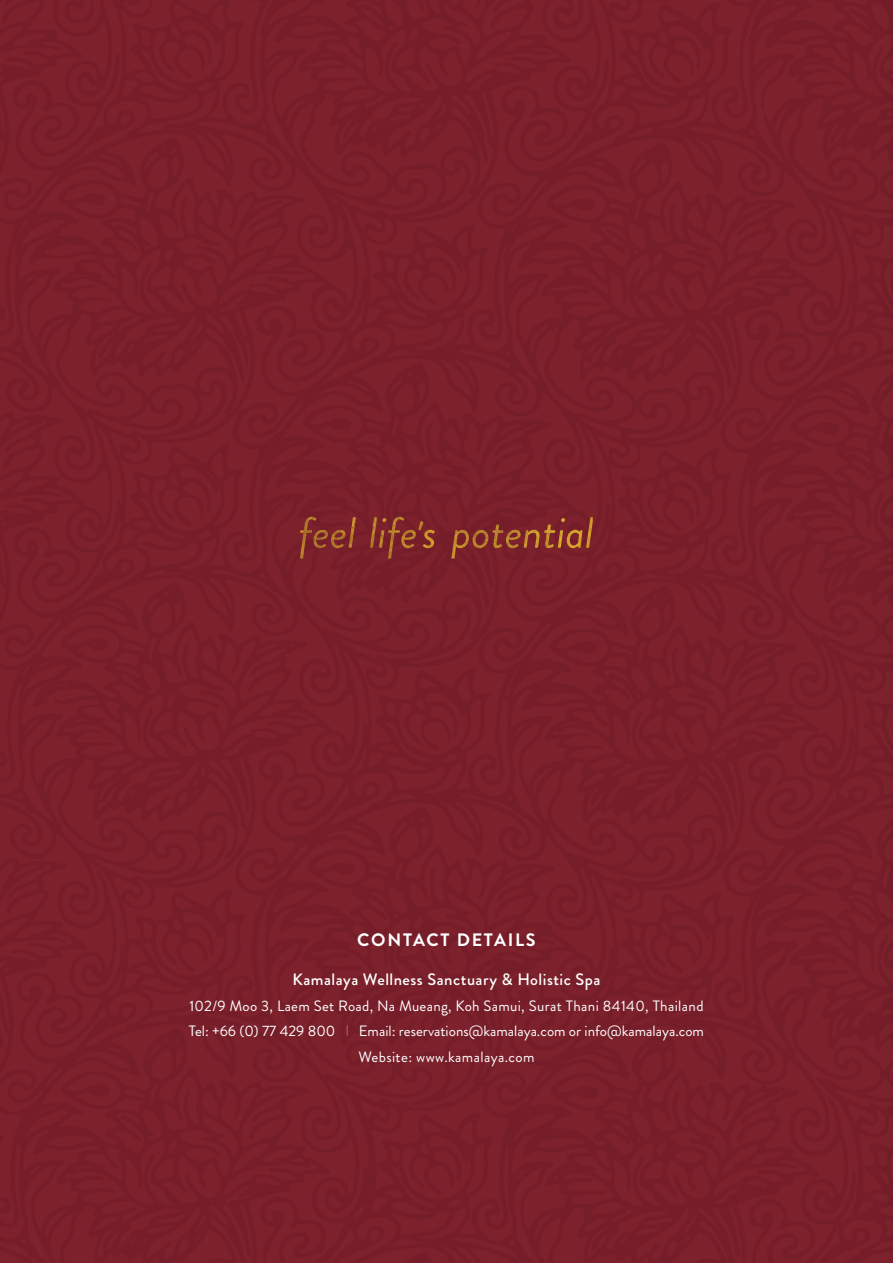
<style>
.page{position:relative;width:893px;height:1263px;background:#7b212b}
.page>*{position:absolute;margin:0;border:0;box-sizing:border-box;transform-origin:0 0}
.t1{font:700 18px "Brandon Grotesque";letter-spacing:.095em;color:#fff}
.t2{font:500 16.5px "Brandon Grotesque";letter-spacing:.03em;color:#fff}
.t3{font:15px/25.5px "Brandon Grotesque";letter-spacing:.015em;color:#fff;text-align:center}
.s1{font-weight:100}
</style>
<div class="page">
<img style="left:300px;top:517px;width:293px;height:42px">
<p class="t1" style="left:357px;top:927px;width:180px">CONTACT DETAILS</p>
<p class="t2" style="left:293px;top:968px;width:309px">Kamalaya Wellness Sanctuary &amp; Holistic Spa</p>
<p class="t3" style="left:189px;top:993px;width:517px">102/9 Moo 3, Laem Set Road, Na Mueang, Koh Samui, Surat Thani 84140, Thailand<br>Tel: +66 (0) 77 429 800 <span class="s1">I</span> Email: reservations@kamalaya.com or info@kamalaya.com<br>Website: www.kamalaya.com</p>
</div>
